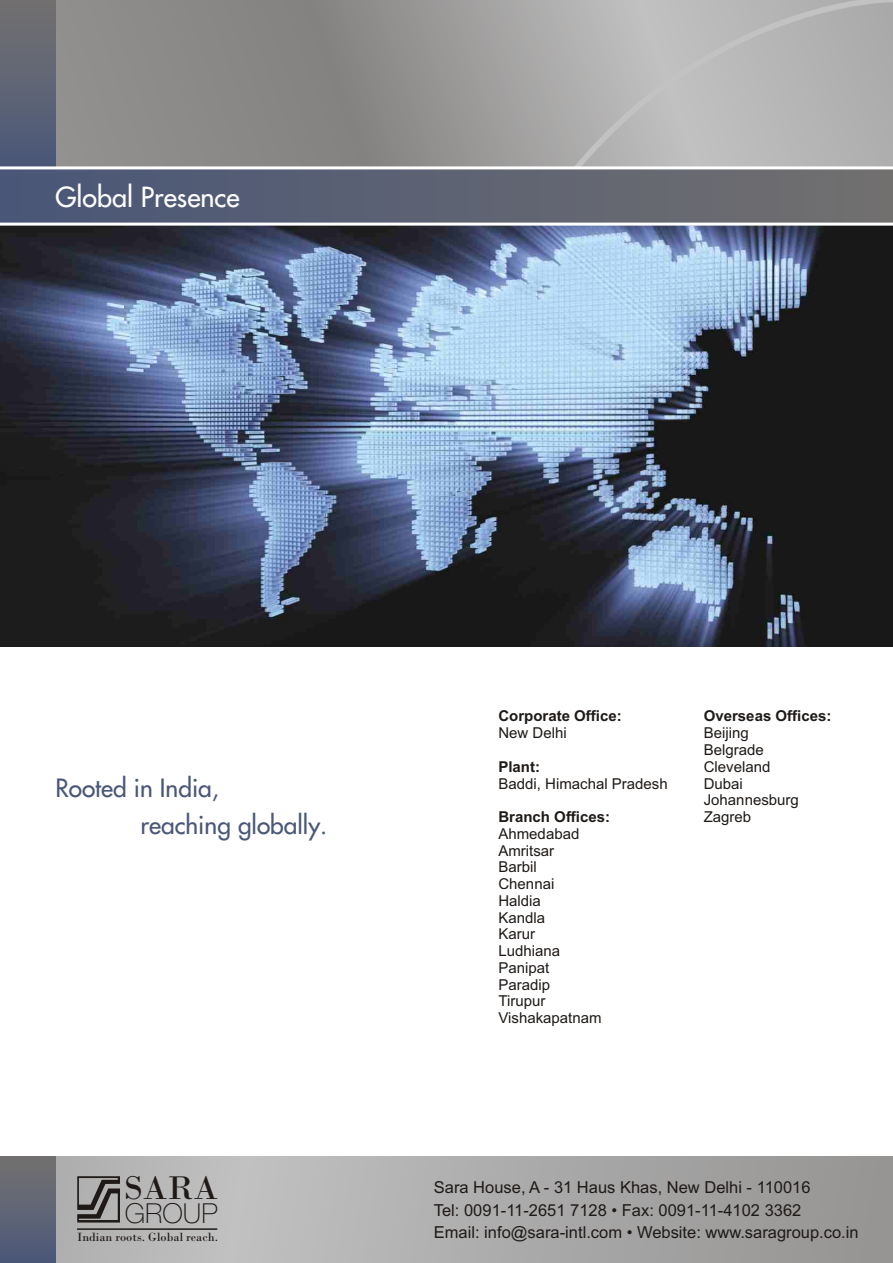
<style>
.page{position:relative;width:893px;height:1263px;background:#fff}
.page>*{position:absolute;margin:0;border:0;box-sizing:border-box;transform-origin:0 0}
.t1{font:34.5px "Bodoni";color:#1f1a17}
.t2{font:100 27.6px "Helvetica Neue";color:#1f1a17}
.t3{font:27px "Futura";color:#fff}
.t4{font:24.45px/37.2px "Futura";color:#4a5778}
.t5{font:16.5px/22px "Arial";color:#1f1a17}
.t6{font:15px/16.8px "Arial";color:#1f1a17}
.t7{font:700 15px "Arial";color:#1f1a17}
.t8{font:12.6px "Bodoni";color:#1f1a17}
</style>
<div class="page">
<svg style="left:55px;top:0;width:518px;height:166px;background:#908f8e"></svg>
<div style="left:0;top:169px;width:893px;height:54px;background:linear-gradient(to right,#495677,#72706f)"></div>
<img style="left:0;top:226px;width:893px;height:420px">
<svg style="left:55px;top:1157px;width:838px;height:106px;background:#acabab"></svg>
<div style="left:0;top:1157px;width:55px;height:106px;background:linear-gradient(to bottom,#747271,#4b5879)"></div>
<hr style="left:77px;top:1228px;width:140px;height:2px;background:#1f1a17">
<svg style="left:77px;top:1176px;width:43px;height:46px;background:#747170"></svg>
<div style="left:0;top:0;width:55px;height:167px;background:linear-gradient(to bottom,#737171,#4b5879)"></div>
<svg style="left:573px;top:0;width:320px;height:166px;background:#b7b6b6"></svg>
<hr style="left:0;top:166px;width:893px;height:3px;background:#fff">
<h3 class="t3" style="left:55px;top:180px;width:186px">Global Presence</h3>
<h3 class="t4" style="left:140px;top:769px;width:188px;text-indent:-85px">Rooted in India,<br>reaching globally.</h3>
<h1 class="t1" style="left:124px;top:1176px;width:95px">SARA</h1>
<h2 class="t2" style="left:125px;top:1197px;width:95px">GROUP</h2>
<p class="t8" style="left:77px;top:1232px;width:143px">Indian roots. Global reach.</p>
<p class="t7" style="left:498px;top:710px;width:125px">Corporate Office:</p>
<p class="t6" style="left:498px;top:726px;width:70px">New Delhi</p>
<p class="t7" style="left:498px;top:761px;width:43px">Plant:</p>
<p class="t7" style="left:498px;top:811px;width:113px">Branch Offices:</p>
<p class="t6" style="left:498px;top:826px;width:105px">Ahmedabad<br>Amritsar<br>Barbil<br>Chennai<br>Haldia<br>Kandla<br>Karur<br>Ludhiana<br>Panipat<br>Paradip<br>Tirupur<br>Vishakapatnam</p>
<p class="t6" style="left:498px;top:776px;width:171px">Baddi, Himachal Pradesh</p>
<p class="t7" style="left:704px;top:710px;width:129px">Overseas Offices:</p>
<p class="t6" style="left:704px;top:726px;width:97px">Beijing<br>Belgrade<br>Cleveland<br>Dubai<br>Johannesburg<br>Zagreb</p>
<p class="t5" style="left:434px;top:1178px;width:426px">Sara House, A - 31 Haus Khas, New Delhi - 110016<br>Tel: 0091-11-2651 7128 • Fax: 0091-11-4102 3362<br>Email: info@sara-intl.com • Website: www.saragroup.co.in</p>
</div>
